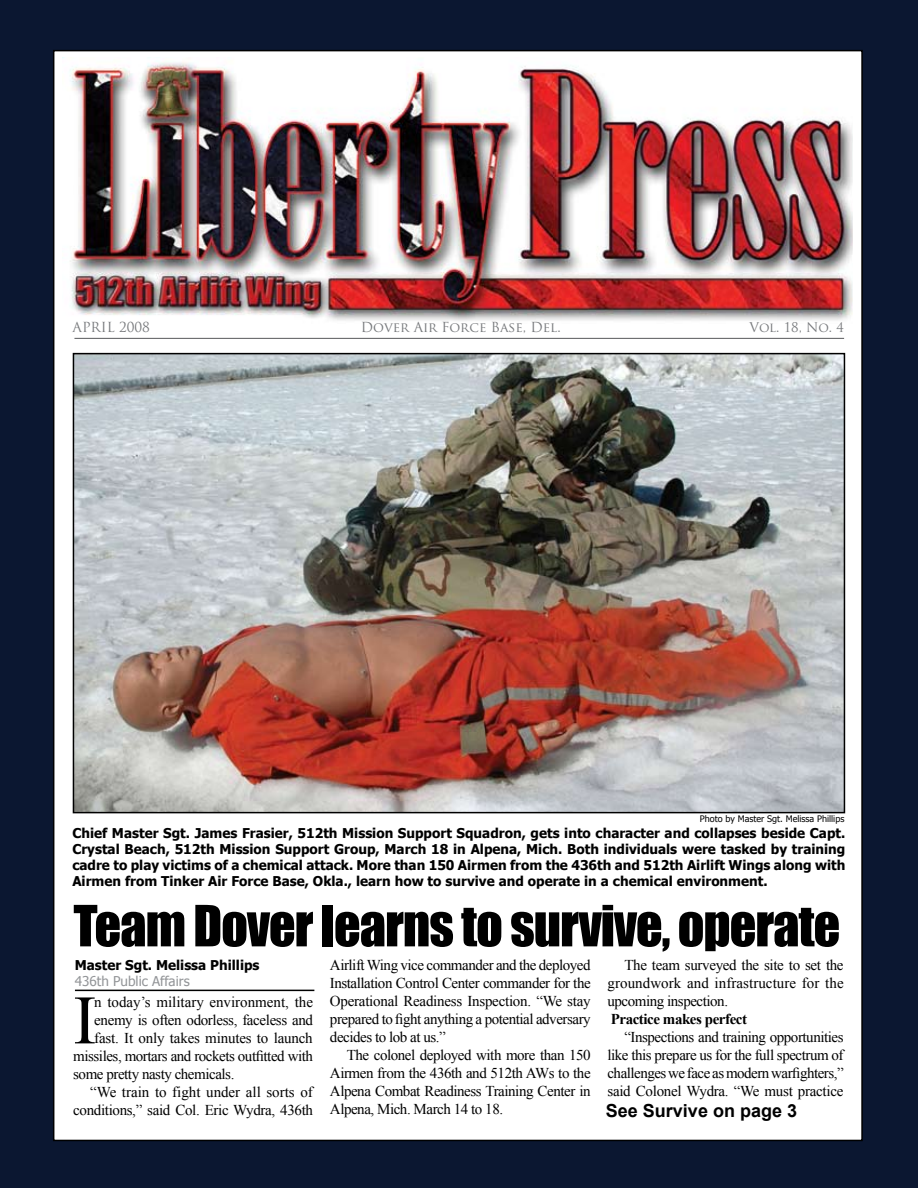
<style>
.page{position:relative;width:918px;height:1188px;background:#0b1731}
.page>*{position:absolute;margin:0;border:0;box-sizing:border-box;transform-origin:0 0}
.t1{font:69.3px "Times New Roman";color:#000}
.t2{font:52.5px "Impact";letter-spacing:-.02em;color:#000}
.t3{font:700 18px "Arial";color:#000}
.t4{font:15px/18px "Times New Roman";letter-spacing:-.03em;color:#000;text-align:justify}
.t5{font:15px "Times New Roman";color:#000}
.t6{font:15px "Times New Roman";letter-spacing:-.01em;color:#000}
.t7{font:700 15px "Times New Roman";letter-spacing:-.03em;color:#000}
.t8{font:700 13.5px/16.2px "Tahoma";color:#000;text-align:justify}
.t9{font:13.5px "Trajan Pro";color:#76787b}
.t10{font:13.5px "Tahoma";color:#939598}
.t11{font:13.05px "Trajan Pro";letter-spacing:-.01em;color:#76787b}
.t12{font:9px "Tahoma";color:#000}
</style>
<div class="page">
<div style="left:54px;top:51px;width:808px;height:1089px;background:#fff"></div>
<img style="left:70px;top:62px;width:783px;height:259px">
<hr style="left:74px;top:338px;width:770px;height:1px;background:#58595b">
<img style="left:76px;top:356px;width:766px;height:454px">
<div style="left:73px;top:353px;width:772px;height:460px;border:2px solid #000"></div>
<hr style="left:75px;top:990px;width:239px;height:1px;background:#000">
<p class="t9" style="left:73px;top:319px;width:79px">APRIL 2008</p>
<p class="t9" style="left:361px;top:319px;width:201px">Dover Air Force Base, Del.</p>
<p class="t11" style="left:750px;top:319px;width:96px">Vol. 18, No. 4</p>
<p class="t12" style="left:700px;top:813px;width:146px">Photo by Master Sgt. Melissa Phillips</p>
<p class="t8" style="left:72px;top:824px;width:775px">Chief Master Sgt. James Frasier, 512th Mission Support Squadron, gets into character and collapses beside Capt.<br>Crystal Beach, 512th Mission Support Group, March 18 in Alpena, Mich. Both individuals were tasked by training cadre to play victims of a chemical attack. More than 150 Airmen from the 436th and 512th Airlift Wings along with Airmen from Tinker Air Force Base, Okla., learn how to survive and operate in a chemical environment.</p>
<h2 class="t2" style="left:73px;top:885px;width:768px">Team Dover learns to survive, operate</h2>
<p class="t8" style="left:75px;top:956px;width:186px">Master Sgt. Melissa Phillips</p>
<p class="t10" style="left:75px;top:972px;width:116px">436th Public Affairs</p>
<p class="t4" style="left:330px;top:956px;width:262px">Airlift Wing vice commander and the deployed Installation Control Center commander for the Operational Readiness Inspection. “We stay prepared to fight anything a potential adversary decides to lob at us.”</p>
<p class="t4" style="left:330px;top:1046px;width:262px;text-indent:17px">The colonel deployed with more than 150<br>Airmen from the 436th and 512th AWs to the Alpena Combat Readiness Training Center in Alpena, Mich. March 14 to 18.</p>
<p class="t4" style="left:607px;top:956px;width:238px;text-indent:17px">The team surveyed the site to set the groundwork and infrastructure for the upcoming inspection.</p>
<p class="t7" style="left:611px;top:1009px;width:138px">Practice makes perfect</p>
<p class="t4" style="left:607px;top:1028px;width:238px;text-indent:17px">“Inspections and training opportunities like this prepare us for the full spectrum of challenges we face as modern warfighters,” said Colonel Wydra. “We must practice</p>
<h1 class="t1" style="left:73px;top:974px;width:25px">I</h1>
<p class="t5" style="left:94px;top:992px;width:220px">n today’s military environment, the</p>
<p class="t4" style="left:94px;top:1011px;width:220px">enemy is often odorless, faceless and</p>
<p class="t6" style="left:94px;top:1028px;width:220px">fast. It only takes minutes to launch</p>
<p class="t4" style="left:73px;top:1047px;width:241px">missiles, mortars and rockets outfitted with</p>
<p class="t4" style="left:73px;top:1065px;width:163px">some pretty nasty chemicals.</p>
<p class="t5" style="left:90px;top:1082px;width:224px">“We train to fight under all sorts of</p>
<p class="t4" style="left:73px;top:1101px;width:241px">conditions,” said Col. Eric Wydra, 436th</p>
<p class="t3" style="left:606px;top:1099px;width:193px">See Survive on page 3</p>
</div>
